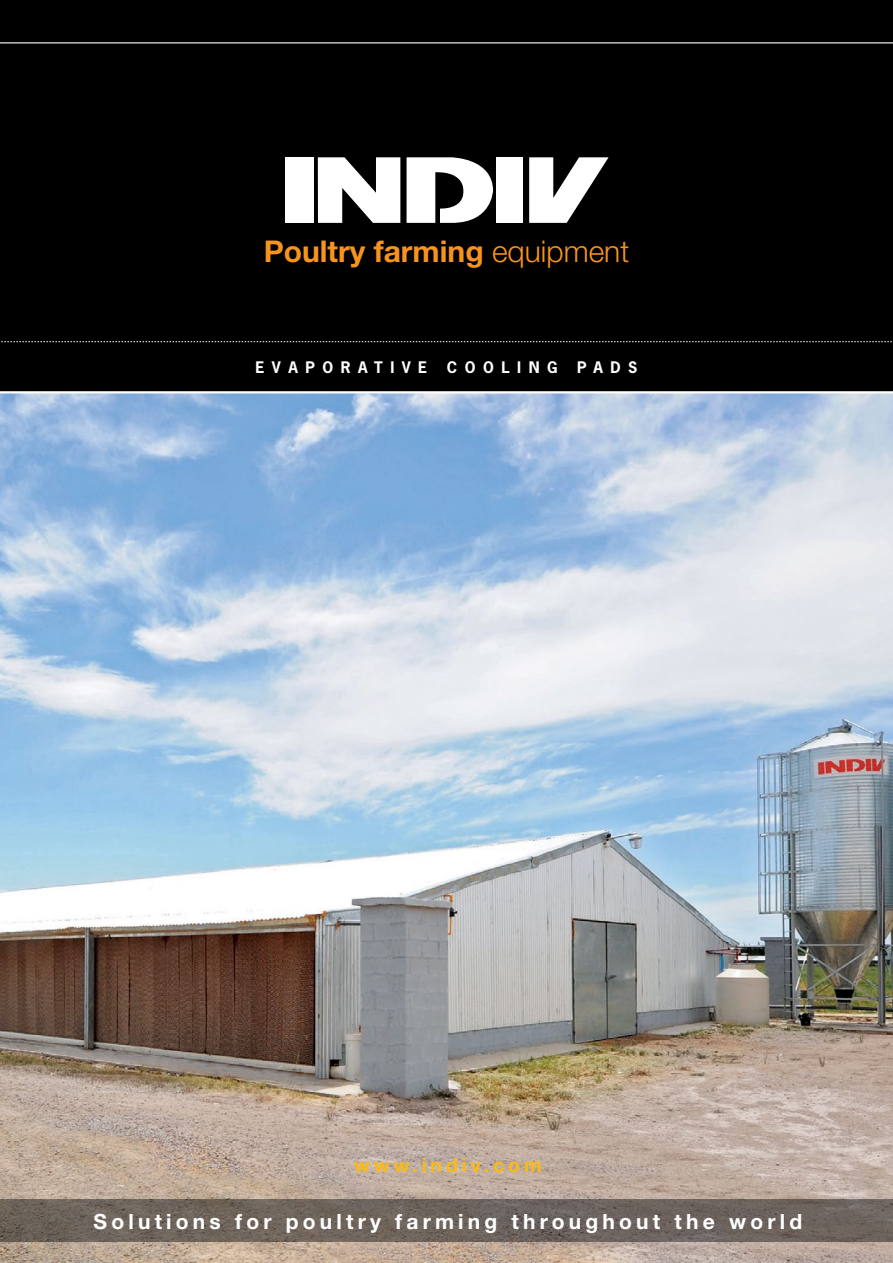
<style>
.page{position:relative;width:893px;height:1263px;background:#fff}
.page>*{position:absolute;margin:0;border:0;box-sizing:border-box;transform-origin:0 0}
.t1{font:700 30px "Helvetica Neue";color:#f7941e}
.t2{font:700 21px "Helvetica Neue";letter-spacing:.2em;color:#fff}
.t3{font:700 19.5px "Helvetica Neue";letter-spacing:.2em;color:#fabb14}
.t4{font:700 15px "News Gothic";letter-spacing:.5em;color:#fff}
.s1{font-weight:300}
</style>
<div class="page">
<img style="left:0;top:393px;width:893px;height:870px">
<div style="left:0;top:0;width:893px;height:391px;background:#000"></div>
<svg style="left:0;top:1199px;width:893px;height:43px;background:#6d635c"></svg>
<div style="left:285px;top:157px;width:29px;height:66px;background:#fff"></div>
<div style="left:496px;top:157px;width:26px;height:66px;background:#fff"></div>
<svg style="left:318px;top:157px;width:82px;height:66px"></svg>
<svg style="left:407px;top:157px;width:86px;height:66px"></svg>
<svg style="left:529px;top:157px;width:80px;height:66px"></svg>
<hr style="left:0;top:42px;width:893px;height:1px;background:#fff">
<svg style="left:1px;top:341px;width:891px;height:1px"></svg>
<h1 class="t1" style="left:264px;top:233px;width:367px">Poultry farming <span class="s1">equipment</span></h1>
<p class="t4" style="left:255px;top:357px;width:172px">EVAPORATIVE</p>
<p class="t4" style="left:447px;top:357px;width:112px">COOLING</p>
<p class="t4" style="left:577px;top:357px;width:62px">PADS</p>
<p class="t3" style="left:354px;top:1153px;width:189px">www.indiv.com</p>
<p class="t2" style="left:94px;top:1208px;width:710px">Solutions for poultry farming throughout the world</p>
</div>
